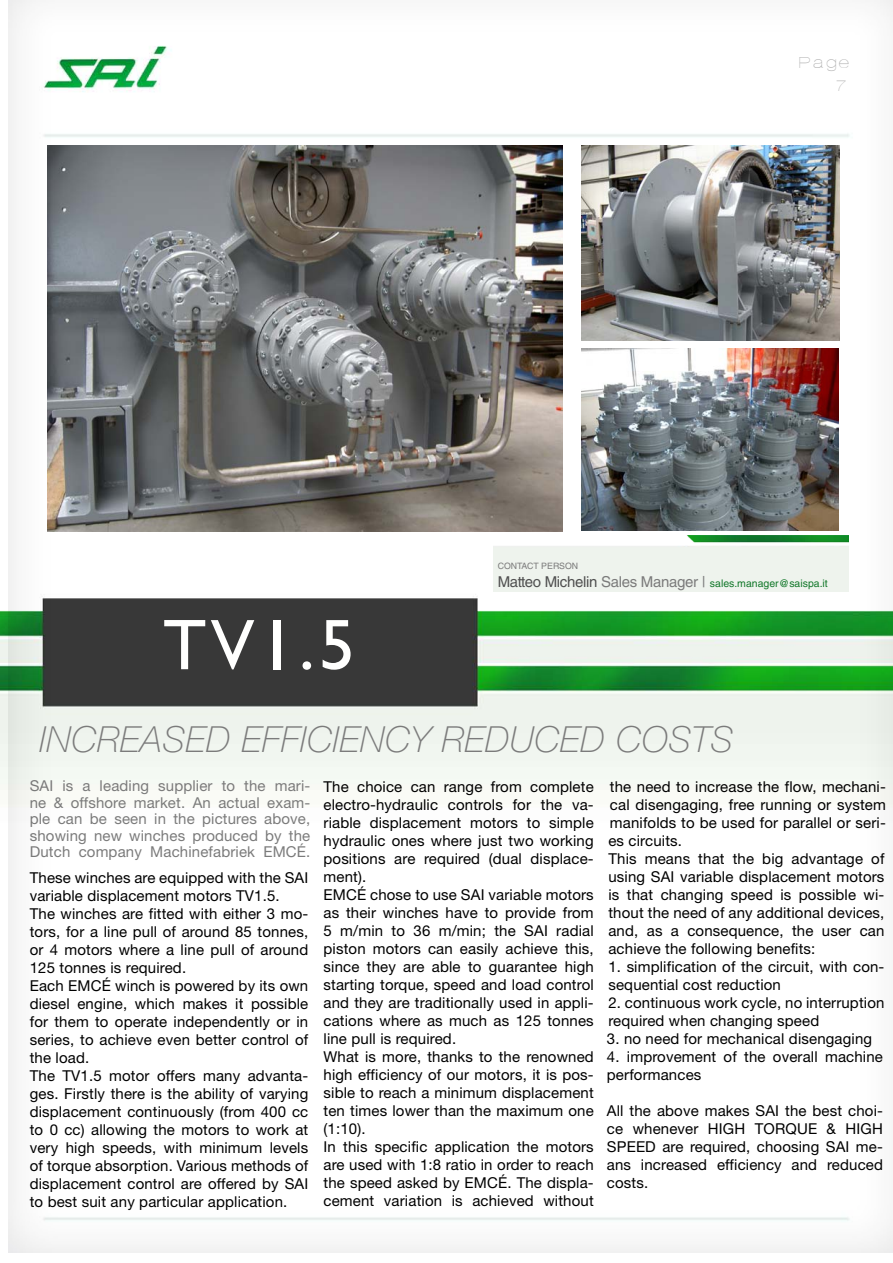
<style>
.page{position:relative;width:893px;height:1263px;background:#fff}
.page>*{position:absolute;margin:0;border:0;box-sizing:border-box;transform-origin:0 0}
.t1{font:72px "Gill Sans";color:#fffffe}
.t2{font:italic 100 36px "Helvetica Neue LT Std";letter-spacing:.01em;color:#7b7b7b}
.t3{font:18px/22.5px "DISCO";color:#acacac;text-align:right}
.t4{font:15px/18px "Helvetica Neue LT Std";letter-spacing:.01em;color:#000}
.t5{font:15px/16.5px "Helvetica Neue LT Std";letter-spacing:.01em;color:#7b7b7b;text-align:justify}
.t6{font:10.5px "Helvetica LT Std";color:#12782a}
.t7{font:8.85px "Helvetica LT Std";color:#7b7b7b}
.s1{font-size:15px;color:#505050}
.s2{font-size:15px;color:#7b7b7b}
</style>
<div class="page">
<img style="left:9px;top:0;width:884px;height:1253px">
<p class="t3" style="left:797px;top:51px;width:54px">Page<br>7</p>
<h1 class="t1" style="left:163px;top:602px;width:194px">TV1.5</h1>
<p class="t7" style="left:498px;top:561px;width:82px">CONTACT PERSON</p>
<p class="t6" style="left:498px;top:577px;width:332px"><span class="s1">Matteo Michelin</span> <span class="s2">Sales Manager |</span> sales.manager@saispa.it</p>
<h2 class="t2" style="left:39px;top:719px;width:696px">INCREASED EFFICIENCY REDUCED COSTS</h2>
<p class="t5" style="left:30px;top:777px;width:282px">SAI is a leading supplier to the mari&shy;ne &amp; offshore market. An actual exam&shy;ple can be seen in the pictures above, showing new winches produced by the Dutch company Machinefabriek EMCÉ.</p>
<p class="t4" style="left:30px;top:869px;width:280px">These winches are equipped with the SAI variable displacement motors TV1.5.<br>The winches are fitted with either 3 mo&shy;tors, for a line pull of around 85 tonnes, or 4 motors where a line pull of around 125 tonnes is required.<br>Each EMCÉ winch is powered by its own diesel engine, which makes it possible for them to operate independently or in series, to achieve even better control of the load.<br>The TV1.5 motor offers many advanta&shy;ges. Firstly there is the ability of varying displacement continuously (from 400 cc to 0 cc) allowing the motors to work at very high speeds, with minimum levels of torque absorption. Various methods of displacement control are offered by SAI to best suit any particular application.</p>
<p class="t4" style="left:608px;top:777px;width:279px">the need to increase the flow, mechani&shy;cal disengaging, free running or system manifolds to be used for parallel or seri&shy;es circuits.<br>This means that the big advantage of using SAI variable displacement motors is that changing speed is possible wi&shy;thout the need of any additional devices, and, as a consequence, the user can achieve the following benefits:</p>
<p class="t4" style="left:608px;top:957px;width:277px">1. simplification of the circuit, with con&shy;sequential cost reduction</p>
<p class="t4" style="left:608px;top:993px;width:278px">2. continuous work cycle, no interruption required when changing speed</p>
<p class="t4" style="left:607px;top:1029px;width:267px">3. no need for mechanical disengaging</p>
<p class="t4" style="left:607px;top:1047px;width:278px">4. improvement of the overall machine performances</p>
<p class="t4" style="left:607px;top:1101px;width:278px;text-align:justify">All the above makes SAI the best choi&shy;ce whenever HIGH TORQUE &amp; HIGH SPEED are required, choosing SAI me&shy;ans increased efficiency and reduced costs.</p>
<p class="t4" style="left:324px;top:777px;width:272px">The choice can range from complete electro-hydraulic controls for the va&shy;riable displacement motors to simple hydraulic ones where just two working positions are required (dual displace&shy;ment).<br>EMCÉ chose to use SAI variable motors as their winches have to provide from 5 m/min to 36 m/min; the SAI radial piston motors can easily achieve this, since they are able to guarantee high starting torque, speed and load control and they are traditionally used in appli&shy;cations where as much as 125 tonnes line pull is required.<br>What is more, thanks to the renowned high efficiency of our motors, it is pos&shy;sible to reach a minimum displacement ten times lower than the maximum one (1:10).<br>In this specific application the motors are used with 1:8 ratio in order to reach the speed asked by EMCÉ. The displa&shy;cement variation is achieved without</p>
</div>
